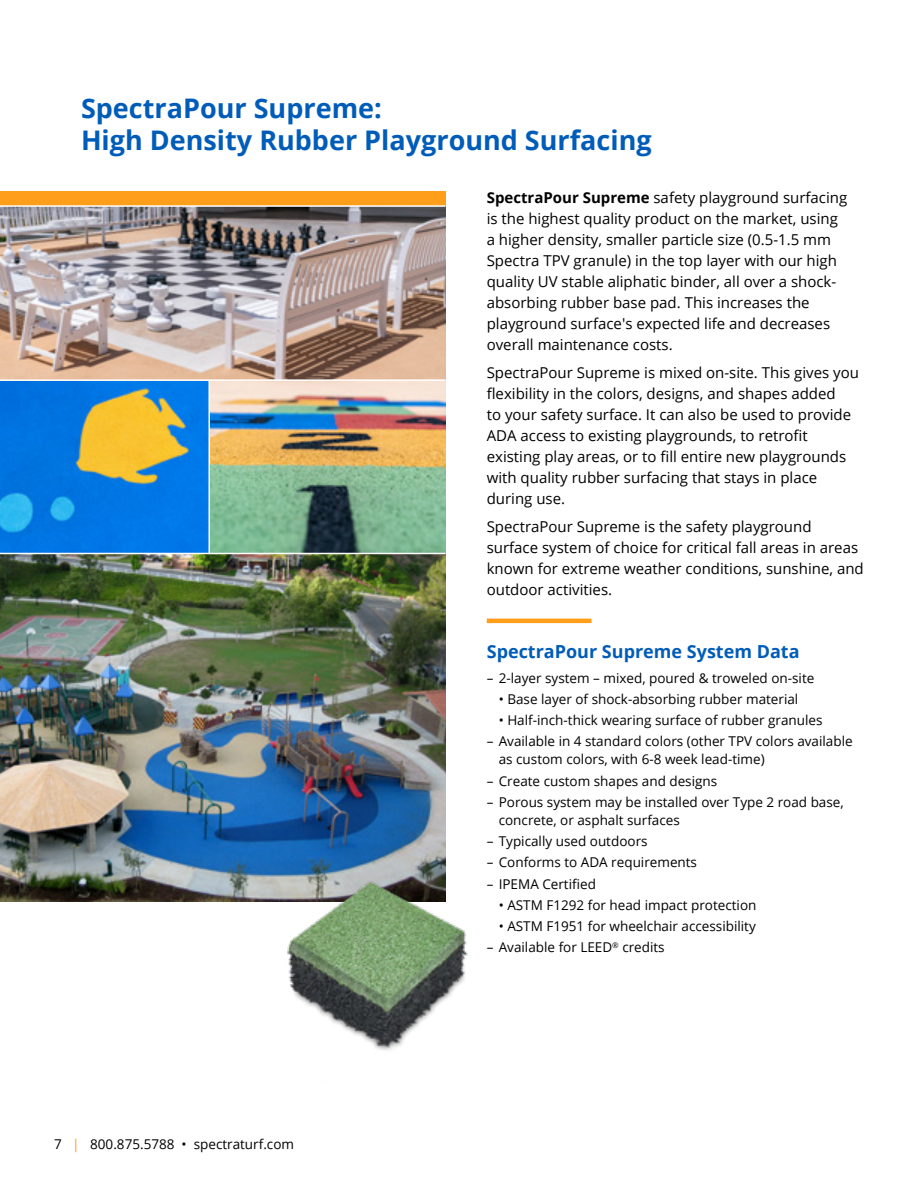
<style>
.page{position:relative;width:918px;height:1188px;background:#fff}
.page>*{position:absolute;margin:0;border:0;box-sizing:border-box;transform-origin:0 0}
.t1{font:700 27px/32.4px "Open Sans";color:#005cb9}
.t2{font:700 18px "Open Sans";color:#005cb9}
.t3{font:15px/21px "Open Sans";color:#000}
.t4{font:13.5px/18px "Open Sans";color:#000}
.s1{font-weight:700}
.s2{color:#ff9e1a}
</style>
<div class="page">
<img style="left:0;top:207px;width:446px;height:695px">
<div style="left:0;top:191px;width:446px;height:15px;background:#ff9e1a"></div>
<hr style="left:0;top:553px;width:446px;height:1px;background:#fff">
<hr style="left:0;top:205px;width:446px;height:2px;background:#fff">
<hr style="left:0;top:379px;width:446px;height:2px;background:#fff">
<hr style="left:208px;top:380px;width:2px;height:174px;background:#fff">
<hr style="left:487px;top:619px;width:105px;height:4px;background:#ff9e1a">
<img style="left:240px;top:854px;width:228px;height:197px">
<h1 class="t1" style="left:81px;top:91px;width:572px">SpectraPour Supreme:<br>High Density Rubber Playground Surfacing</h1>
<p class="t3" style="left:487px;top:187px;width:362px"><span class="s1">SpectraPour Supreme</span> safety playground surfacing is the highest quality product on the market, using a higher density, smaller particle size (0.5-1.5 mm Spectra TPV granule) in the top layer with our high quality UV stable aliphatic binder, all over a shock&shy;absorbing rubber base pad. This increases the playground surface's expected life and decreases overall maintenance costs.</p>
<p class="t3" style="left:487px;top:362px;width:374px">SpectraPour Supreme is mixed on-site. This gives you flexibility in the colors, designs, and shapes added<br>to your safety surface. It can also be used to provide ADA access to existing playgrounds, to retrofit existing play areas, or to fill entire new playgrounds with quality rubber surfacing that stays in place during use.</p>
<p class="t3" style="left:487px;top:516px;width:378px">SpectraPour Supreme is the safety playground surface system of choice for critical fall areas in areas known for extreme weather conditions, sunshine, and outdoor activities.</p>
<p class="t4" style="left:54px;top:1134px;width:242px">7 <span class="s2">|</span> 800.875.5788 • spectraturf.com</p>
<p class="t2" style="left:487px;top:639px;width:314px">SpectraPour Supreme System Data</p>
<p class="t4" style="left:487px;top:668px;width:329px">– 2-layer system – mixed, poured &amp; troweled on-site</p>
<p class="t4" style="left:499px;top:690px;width:301px">• Base layer of shock-absorbing rubber material</p>
<p class="t4" style="left:499px;top:711px;width:325px">• Half-inch-thick wearing surface of rubber granules</p>
<p class="t4" style="left:499px;top:732px;width:355px;text-indent:-12px">– Available in 4 standard colors (other TPV colors available as custom colors, with 6-8 week lead-time)</p>
<p class="t4" style="left:487px;top:771px;width:232px">– Create custom shapes and designs</p>
<p class="t4" style="left:499px;top:793px;width:347px;text-indent:-12px">– Porous system may be installed over Type 2 road base, concrete, or asphalt surfaces</p>
<p class="t4" style="left:487px;top:832px;width:162px">– Typically used outdoors</p>
<p class="t4" style="left:487px;top:853px;width:212px">– Conforms to ADA requirements</p>
<p class="t4" style="left:487px;top:874px;width:111px">– IPEMA Certified</p>
<p class="t4" style="left:499px;top:896px;width:259px">• ASTM F1292 for head impact protection</p>
<p class="t4" style="left:499px;top:917px;width:259px">• ASTM F1951 for wheelchair accessibility</p>
<p class="t4" style="left:487px;top:938px;width:179px">– Available for LEED<sup>®</sup> credits</p>
</div>
